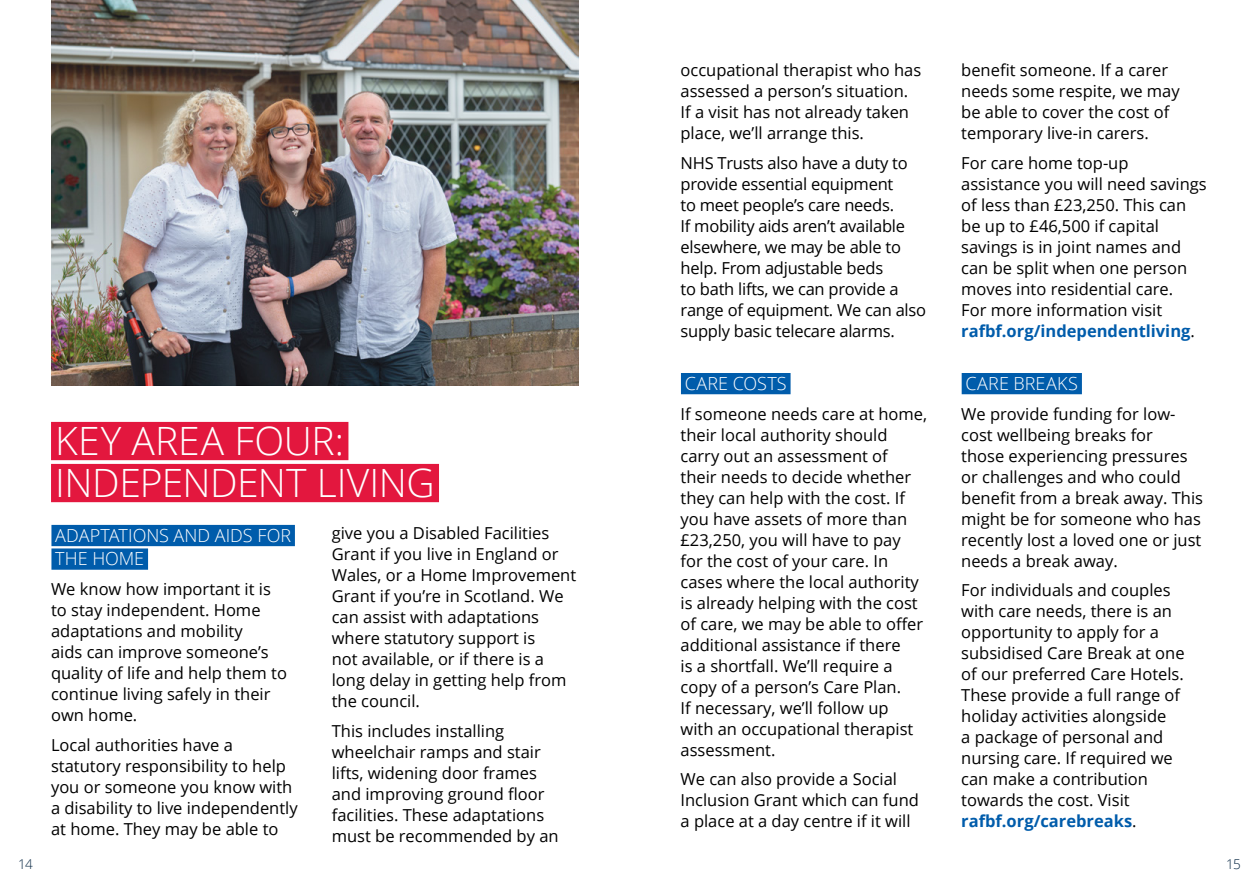
<style>
.page{position:relative;width:1259px;height:893px;background:#fff}
.page>*{position:absolute;margin:0;border:0;box-sizing:border-box;transform-origin:0 0}
.t1{font:300 39px/42px "Open Sans";letter-spacing:-.01em;color:#fff}
.t2{font:300 18px/23.5px "Open Sans";color:#fff}
.t3{font:16.5px/21px "Open Sans";color:#000}
.t4{font:300 13.5px "Open Sans";color:#042440}
.s1{font-weight:700;color:#005cab}
</style>
<div class="page">
<div style="left:51px;top:422px;width:297px;height:38px;background:#e3173e"></div>
<div style="left:51px;top:464px;width:388px;height:38px;background:#e3173e"></div>
<div style="left:51px;top:525px;width:244px;height:21px;background:#005cab"></div>
<div style="left:51px;top:548px;width:97px;height:22px;background:#005cab"></div>
<img style="left:51px;top:0;width:527px;height:386px">
<div style="left:681px;top:373px;width:109px;height:21px;background:#005cab"></div>
<div style="left:961px;top:373px;width:121px;height:21px;background:#005cab"></div>
<h1 class="t1" style="left:55px;top:419px;width:381px">KEY AREA FOUR:<br>INDEPENDENT LIVING</h1>
<p class="t2" style="left:55px;top:523px;width:237px">ADAPTATIONS AND AIDS FOR<br>THE HOME</p>
<p class="t3" style="left:51px;top:578px;width:237px">We know how important it is to stay independent. Home adaptations and mobility<br>aids can improve someone’s quality of life and help them to continue living safely in their own home.</p>
<p class="t3" style="left:51px;top:734px;width:248px">Local authorities have a statutory responsibility to help you or someone you know with a disability to live independently at home. They may be able to</p>
<p class="t3" style="left:332px;top:522px;width:246px">give you a Disabled Facilities<br>Grant if you live in England or<br>Wales, or a Home Improvement<br>Grant if you’re in Scotland. We can assist with adaptations where statutory support is<br>not available, or if there is a long delay in getting help from the council.</p>
<p class="t3" style="left:332px;top:720px;width:228px">This includes installing wheelchair ramps and stair lifts, widening door frames and improving ground floor facilities. These adaptations must be recommended by an</p>
<p class="t3" style="left:680px;top:59px;width:242px">occupational therapist who has assessed a person’s situation.<br>If a visit has not already taken place, we’ll arrange this.</p>
<p class="t3" style="left:680px;top:152px;width:247px">NHS Trusts also have a duty to provide essential equipment<br>to meet people’s care needs.<br>If mobility aids aren’t available elsewhere, we may be able to help. From adjustable beds<br>to bath lifts, we can provide a range of equipment. We can also supply basic telecare alarms.</p>
<p class="t2" style="left:685px;top:371px;width:103px">CARE COSTS</p>
<p class="t3" style="left:680px;top:403px;width:248px">If someone needs care at home, their local authority should carry out an assessment of their needs to decide whether they can help with the cost. If you have assets of more than £23,250, you will have to pay<br>for the cost of your care. In cases where the local authority is already helping with the cost of care, we may be able to offer additional assistance if there<br>is a shortfall. We’ll require a copy of a person’s Care Plan.<br>If necessary, we’ll follow up<br>with an occupational therapist assessment.</p>
<p class="t3" style="left:680px;top:768px;width:240px">We can also provide a Social<br>Inclusion Grant which can fund a place at a day centre if it will</p>
<p class="t3" style="left:961px;top:59px;width:220px">benefit someone. If a carer needs some respite, we may be able to cover the cost of temporary live-in carers.</p>
<p class="t3" style="left:961px;top:152px;width:247px">For care home top-up assistance you will need savings of less than £23,250. This can be up to £46,500 if capital savings is in joint names and can be split when one person moves into residential care.<br>For more information visit <span class="s1">rafbf.org/independentliving</span>.</p>
<p class="t2" style="left:965px;top:371px;width:114px">CARE BREAKS</p>
<p class="t3" style="left:961px;top:403px;width:243px">We provide funding for low&shy;cost wellbeing breaks for<br>those experiencing pressures or challenges and who could benefit from a break away. This might be for someone who has recently lost a loved one or just needs a break away.</p>
<p class="t3" style="left:961px;top:579px;width:225px">For individuals and couples with care needs, there is an opportunity to apply for a subsidised Care Break at one of our preferred Care Hotels.<br>These provide a full range of holiday activities alongside<br>a package of personal and nursing care. If required we can make a contribution towards the cost. Visit <span class="s1">rafbf.org/carebreaks</span>.</p>
<p class="t4" style="left:18px;top:855px;width:16px">14</p>
<p class="t4" style="left:1226px;top:855px;width:16px">15</p>
</div>
